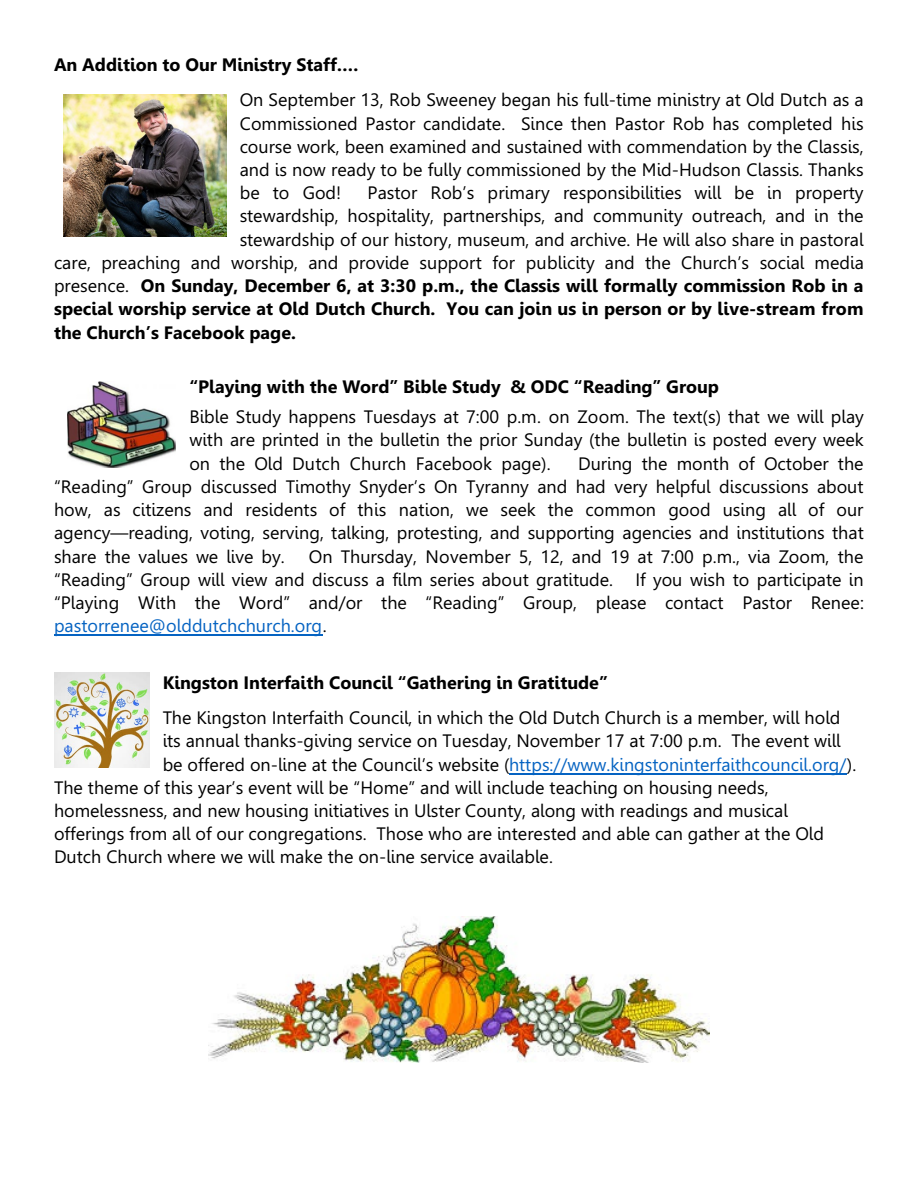
<style>
.page{position:relative;width:918px;height:1188px;background:#fff}
.page>*{position:absolute;margin:0;border:0;box-sizing:border-box;transform-origin:0 0}
.t1{font:18px/23.2px "Leelawadee";color:#000;text-align:justify}
.t2{font:700 18px "Leelawadee";color:#000}
.t3{font:18px "Leelawadee";color:#0563c2}
.s1{font-weight:400}
.s2{font-style:italic}
.s3{color:#0563c2}
.s4{color:#000}
</style>
<div class="page">
<img style="left:64px;top:95px;width:162px;height:142px">
<img style="left:68px;top:382px;width:108px;height:85px">
<img style="left:54px;top:672px;width:95px;height:96px">
<hr style="left:54px;top:635px;width:269px;height:1px;background:#0563c2">
<hr style="left:509px;top:773px;width:338px;height:1px;background:#0563c2">
<img style="left:209px;top:917px;width:500px;height:145px">
<p class="t2" style="left:54px;top:54px;width:306px">An Addition to Our Ministry Staff….</p>
<p class="t1" style="left:240px;top:88px;width:626px">On September 13, Rob Sweeney began his full-time ministry at Old Dutch as a Commissioned Pastor candidate. Since then Pastor Rob has completed his course work, been examined and sustained with commendation by the Classis, and is now ready to be fully commissioned by the Mid-Hudson Classis. Thanks be to God!</p>
<p class="t1" style="left:368px;top:181px;width:497px">Pastor Rob’s primary responsibilities will be in property</p>
<p class="t1" style="left:240px;top:204px;width:625px">stewardship, hospitality, partnerships, and community outreach, and in the</p>
<p class="t1" style="left:240px;top:228px;width:625px">stewardship of our history, museum, and archive. He will also share in pastoral</p>
<p class="t1" style="left:54px;top:251px;width:811px">care, preaching and worship, and provide support for publicity and the Church’s social media</p>
<p class="t2" style="left:54px;top:275px;width:811px"><span class="s1">presence.</span> On Sunday, December 6, at 3:30 p.m., the Classis will formally commission Rob in a</p>
<p class="t2" style="left:54px;top:298px;width:811px">special worship service at Old Dutch Church. You can join us in person or by live-stream from</p>
<p class="t2" style="left:54px;top:321px;width:244px">the Church’s Facebook page.</p>
<p class="t2" style="left:189px;top:376px;width:531px">“Playing with the Word” Bible Study &amp; ODC “Reading” Group</p>
<p class="t1" style="left:189px;top:405px;width:676px">Bible Study happens Tuesdays at 7:00 p.m. on Zoom. The text(s) that we will play with are printed in the bulletin the prior Sunday (the bulletin is posted every week on the Old Dutch Church Facebook page).</p>
<p class="t1" style="left:54px;top:452px;width:811px;text-indent:524px">During the month of October the “Reading” Group discussed Timothy Snyder’s <span class="s2">On Tyranny</span> and had very helpful discussions about how, as citizens and residents of this nation, we seek the common good using all of our agency—reading, voting, serving, talking, protesting, and supporting agencies and institutions that share the values we live by.</p>
<p class="t1" style="left:54px;top:544px;width:811px;text-indent:255px">On Thursday, November 5, 12, and 19 at 7:00 p.m., via Zoom, the “Reading” Group will view and discuss a film series about gratitude. If you wish to participate in “Playing With the Word” and/or the “Reading” Group, please contact Pastor Renee: <span class="s3">pastorrenee@olddutchchurch.org</span>.</p>
<p class="t2" style="left:163px;top:672px;width:447px">Kingston Interfaith Council “Gathering in Gratitude”</p>
<p class="t1" style="left:163px;top:706px;width:679px">The Kingston Interfaith Council, in which the Old Dutch Church is a member, will hold</p>
<p class="t1" style="left:163px;top:729px;width:680px">its annual thanks-giving service on Tuesday, November 17 at 7:00 p.m. The event will</p>
<p class="t3" style="left:163px;top:753px;width:695px"><span class="s4">be offered on-line at the Council’s website (</span>https://www.kingstoninterfaithcouncil.org/<span class="s4">).</span></p>
<p class="t1" style="left:54px;top:776px;width:716px">The theme of this year’s event will be “Home” and will include teaching on housing needs,</p>
<p class="t1" style="left:54px;top:799px;width:736px">homelessness, and new housing initiatives in Ulster County, along with readings and musical</p>
<p class="t1" style="left:54px;top:822px;width:772px">offerings from all of our congregations. Those who are interested and able can gather at the Old</p>
<p class="t1" style="left:54px;top:845px;width:500px">Dutch Church where we will make the on-line service available.</p>
</div>
